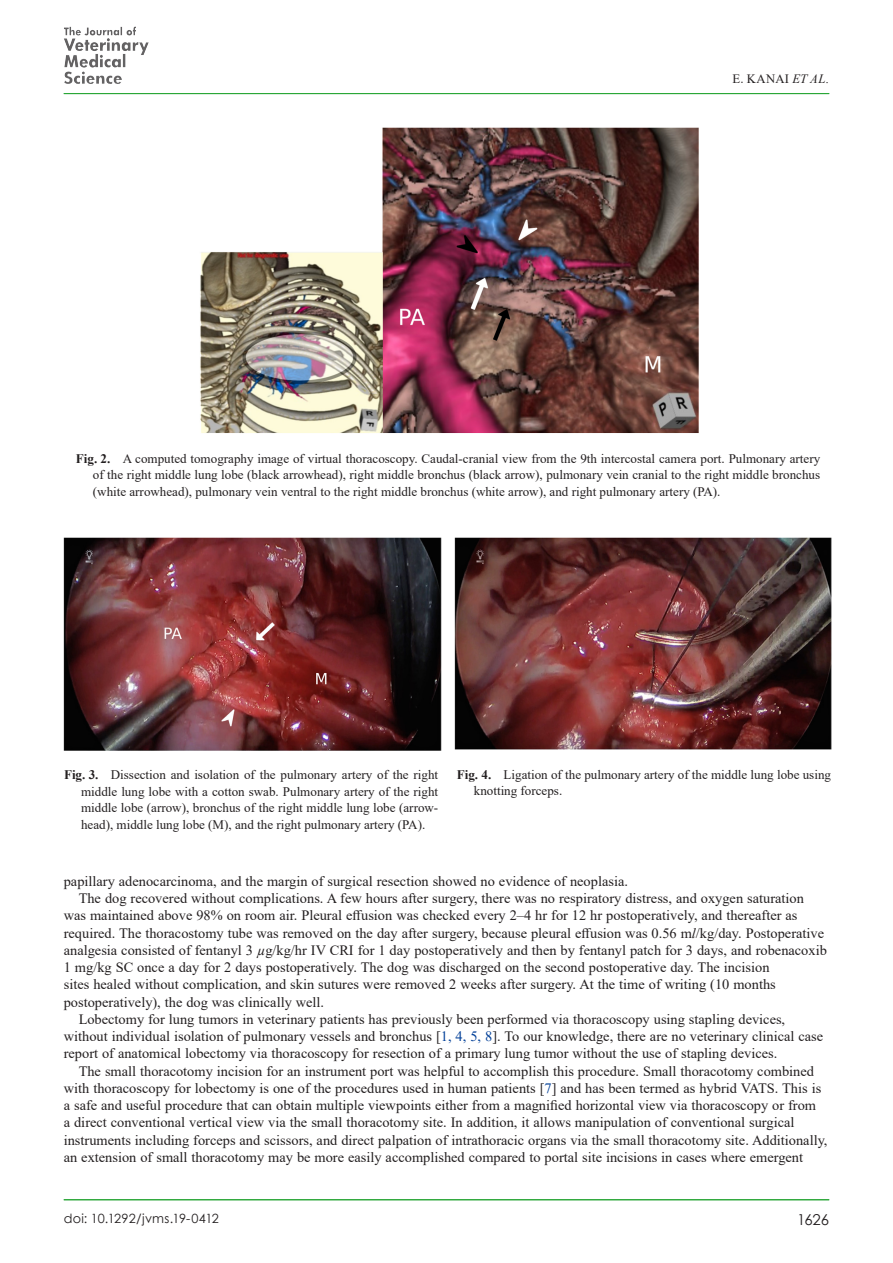
<style>
.page{position:relative;width:893px;height:1263px;background:#fff}
.page>*{position:absolute;margin:0;border:0;box-sizing:border-box;transform-origin:0 0}
.t1{font:15px "Century Gothic";color:#231f20}
.t2{font:14.25px "Times New Roman";color:#231f20}
.t3{font:13.05px/16.5px "Times New Roman";color:#231f20;text-align:justify}
.t4{font:12.75px "Century Gothic";letter-spacing:.02em;color:#231f20}
.t5{font:12.75px "Times New Roman";letter-spacing:.03em;color:#231f20}
.s1{font-style:italic}
.s2{font-weight:700}
.s3{color:#003f98}
</style>
<div class="page">
<img style="left:64px;top:27px;width:74px;height:24px">
<hr style="left:64px;top:93px;width:765px;height:1px;background:#2aa738">
<hr style="left:64px;top:1199px;width:765px;height:1px;background:#2aa738">
<img style="left:200px;top:128px;width:499px;height:306px">
<img style="left:64px;top:538px;width:377px;height:212px">
<img style="left:455px;top:538px;width:377px;height:212px">
<p class="t5" style="left:732px;top:70px;width:98px">E. KANAI <span class="s1">ET AL.</span></p>
<p class="t3" style="left:93px;top:450px;width:729px;text-indent:-17px"><span class="s2">Fig. 2.</span> A computed tomography image of virtual thoracoscopy. Caudal-cranial view from the 9th intercostal camera port. Pulmonary artery of the right middle lung lobe (black arrowhead), right middle bronchus (black arrow), pulmonary vein cranial to the right middle bronchus (white arrowhead), pulmonary vein ventral to the right middle bronchus (white arrow), and right pulmonary artery (PA).</p>
<p class="t3" style="left:81px;top:766px;width:359px;text-indent:-17px"><span class="s2">Fig. 3.</span> Dissection and isolation of the pulmonary artery of the right middle lung lobe with a cotton swab. Pulmonary artery of the right middle lobe (arrow), bronchus of the right middle lung lobe (arrow&shy;head), middle lung lobe (M), and the right pulmonary artery (PA).</p>
<p class="t3" style="left:474px;top:766px;width:359px;text-indent:-17px"><span class="s2">Fig. 4.</span> Ligation of the pulmonary artery of the middle lung lobe using knotting forceps.</p>
<p class="t2" style="left:64px;top:871px;width:566px">papillary adenocarcinoma, and the margin of surgical resection showed no evidence of neoplasia.</p>
<p class="t2" style="left:79px;top:888px;width:727px">The dog recovered without complications. A few hours after surgery, there was no respiratory distress, and oxygen saturation</p>
<p class="t2" style="left:64px;top:905px;width:735px">was maintained above 98% on room air. Pleural effusion was checked every 2–4 hr for 12 hr postoperatively, and thereafter as</p>
<p class="t2" style="left:64px;top:923px;width:762px">required. The thoracostomy tube was removed on the day after surgery, because pleural effusion was 0.56 m<span class="s1">l</span>/kg/day. Postoperative</p>
<p class="t2" style="left:64px;top:940px;width:765px">analgesia consisted of fentanyl 3 <span class="s1">µ</span>g/kg/hr IV CRI for 1 day postoperatively and then by fentanyl patch for 3 days, and robenacoxib</p>
<p class="t2" style="left:64px;top:957px;width:707px">1 mg/kg SC once a day for 2 days postoperatively. The dog was discharged on the second postoperative day. The incision</p>
<p class="t2" style="left:64px;top:974px;width:713px">sites healed without complication, and skin sutures were removed 2 weeks after surgery. At the time of writing (10 months</p>
<p class="t2" style="left:64px;top:992px;width:262px">postoperatively), the dog was clinically well.</p>
<p class="t2" style="left:79px;top:1009px;width:708px">Lobectomy for lung tumors in veterinary patients has previously been performed via thoracoscopy using stapling devices,</p>
<p class="t2" style="left:64px;top:1026px;width:761px">without individual isolation of pulmonary vessels and bronchus [<span class="s3">1, 4, 5, 8</span>]. To our knowledge, there are no veterinary clinical case</p>
<p class="t2" style="left:64px;top:1043px;width:715px">report of anatomical lobectomy via thoracoscopy for resection of a primary lung tumor without the use of stapling devices.</p>
<p class="t2" style="left:79px;top:1061px;width:737px">The small thoracotomy incision for an instrument port was helpful to accomplish this procedure. Small thoracotomy combined</p>
<p class="t2" style="left:64px;top:1078px;width:759px">with thoracoscopy for lobectomy is one of the procedures used in human patients [<span class="s3">7</span>] and has been termed as hybrid VATS. This is</p>
<p class="t2" style="left:64px;top:1095px;width:754px">a safe and useful procedure that can obtain multiple viewpoints either from a magnified horizontal view via thoracoscopy or from</p>
<p class="t2" style="left:64px;top:1113px;width:732px">a direct conventional vertical view via the small thoracotomy site. In addition, it allows manipulation of conventional surgical</p>
<p class="t2" style="left:64px;top:1130px;width:765px">instruments including forceps and scissors, and direct palpation of intrathoracic organs via the small thoracotomy site. Additionally,</p>
<p class="t2" style="left:64px;top:1147px;width:741px">an extension of small thoracotomy may be more easily accomplished compared to portal site incisions in cases where emergent</p>
<p class="t4" style="left:64px;top:1209px;width:157px">doi: 10.1292/jvms.19-0412</p>
<p class="t1" style="left:797px;top:1209px;width:33px">1626</p>
</div>
